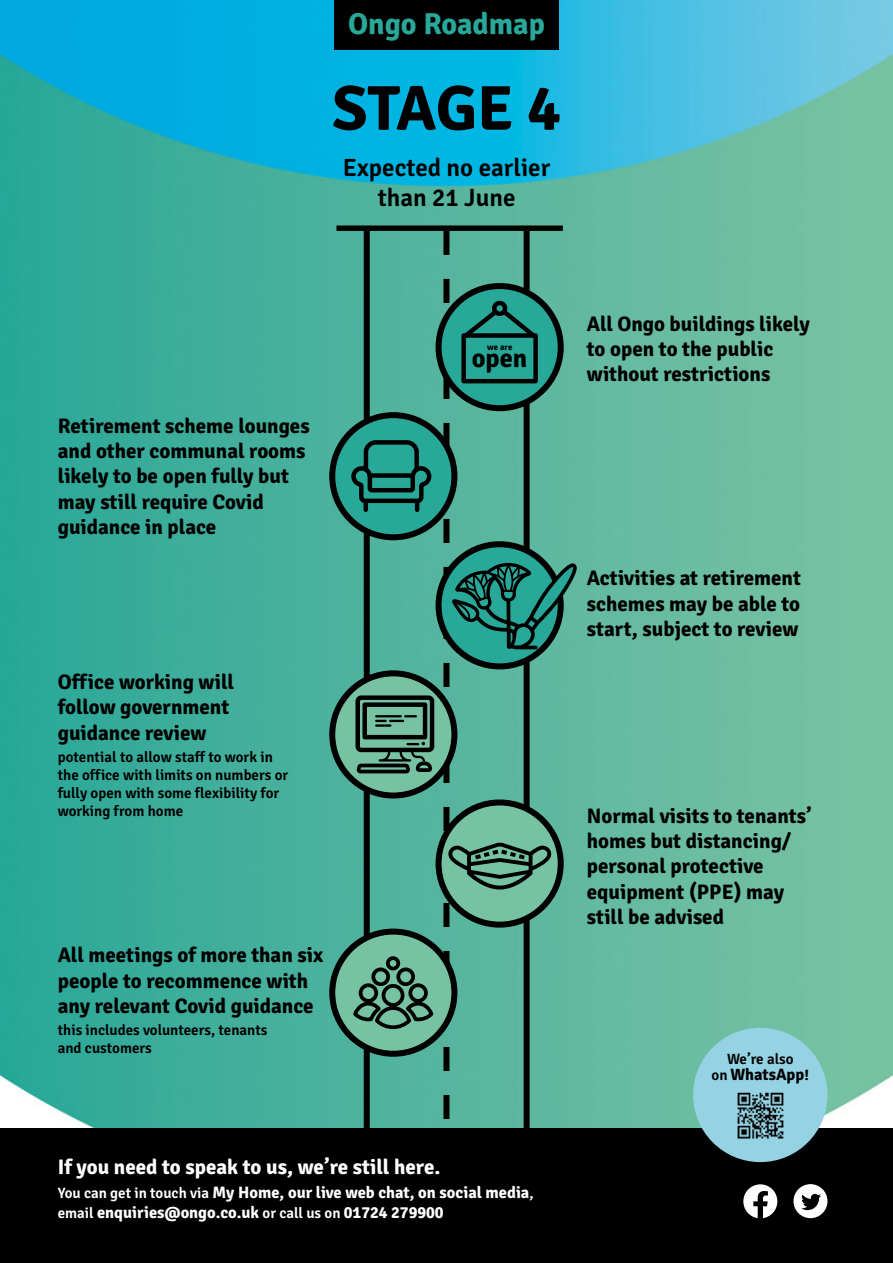
<style>
.page{position:relative;width:893px;height:1263px;background:#fff}
.page>*{position:absolute;margin:0;border:0;box-sizing:border-box;transform-origin:0 0}
.t1{font:700 63.3px "Signika";letter-spacing:-.005em;color:#000}
.t2{font:700 30.15px "Signika";color:#28a899}
.t3{font:700 26.4px "Signika";color:#000}
.t4{font:600 24.9px/30px "Signika";color:#000;text-align:center}
.t5{font:700 21px/25.2px "Signika";color:#000}
.t6{font:700 21px "Signika";color:#fff}
.t7{font:700 16.5px/19.8px "Signika";color:#fff}
.t8{font:700 16.5px "Signika";color:#000}
.t9{font:600 15px/18px "Signika";color:#000}
.t10{font:700 8.7px "Signika";color:#000}
.s1{font-weight:600;font-size:15px}
.s2{font-size:15px}
</style>
<div class="page">
<img style="left:0;top:0;width:893px;height:1128px">
<div style="left:364px;top:231px;width:6px;height:1032px;background:#000"></div>
<div style="left:336px;top:225px;width:227px;height:6px;background:#000"></div>
<div style="left:334px;top:0;width:225px;height:49px;background:#000"></div>
<svg style="left:332px;top:415px;width:122px;height:122px;background:#229083"></svg>
<div style="left:329px;top:412px;width:128px;height:128px;border:6px solid #000;border-radius:50%"></div>
<svg style="left:332px;top:673px;width:122px;height:122px;background:#64a48a"></svg>
<div style="left:329px;top:670px;width:128px;height:128px;border:6px solid #000;border-radius:50%"></div>
<svg style="left:332px;top:931px;width:122px;height:123px;background:#63a389"></svg>
<div style="left:329px;top:928px;width:128px;height:129px;border:6px solid #000;border-radius:50%"></div>
<div style="left:0;top:1128px;width:893px;height:135px;background:#000"></div>
<div style="left:693px;top:1028px;width:134px;height:134px;background:#95d3e4;border-radius:50%"></div>
<img style="left:737px;top:1092px;width:47px;height:47px">
<svg style="left:350px;top:438px;width:84px;height:76px;background:#1d7b70"></svg>
<svg style="left:443px;top:231px;width:134px;height:897px;background:#489a86"></svg>
<svg style="left:353px;top:693px;width:83px;height:80px;background:#436f5d"></svg>
<svg style="left:351px;top:954px;width:85px;height:77px;background:#558c75"></svg>
<svg style="left:743px;top:1184px;width:34px;height:34px"></svg>
<svg style="left:793px;top:1184px;width:34px;height:34px"></svg>
<h2 class="t2" style="left:348px;top:6px;width:198px">Ongo Roadmap</h2>
<h1 class="t1" style="left:332px;top:70px;width:230px">STAGE 4</h1>
<p class="t4" style="left:343px;top:153px;width:209px">Expected no earlier than 21 June</p>
<p class="t5" style="left:58px;top:414px;width:253px">Retirement scheme lounges and other communal rooms likely to be open fully but may still require Covid guidance in place</p>
<p class="t5" style="left:58px;top:670px;width:178px">Office working will follow government guidance review</p>
<p class="t9" style="left:58px;top:748px;width:232px">potential to allow staff to work in the office with limits on numbers or fully open with some flexibility for working from home</p>
<p class="t5" style="left:58px;top:943px;width:267px">All meetings of more than six people to recommence with any relevant Covid guidance</p>
<p class="t9" style="left:58px;top:1021px;width:211px">this includes volunteers, tenants and customers</p>
<p class="t10" style="left:487px;top:342px;width:27px">we are</p>
<p class="t3" style="left:472px;top:342px;width:57px">open</p>
<p class="t6" style="left:58px;top:1154px;width:384px">If you need to speak to us, we’re still here.</p>
<p class="t7" style="left:58px;top:1183px;width:477px"><span class="s1">You can get in touch via</span> My Home, our live web chat, on social media<span class="s1">, email</span> enquiries@ongo.co.uk <span class="s1">or call us on</span> 01724 279900</p>
<p class="t5" style="left:587px;top:312px;width:225px">All Ongo buildings likely to open to the public without restrictions</p>
<p class="t5" style="left:587px;top:566px;width:216px;text-align:justify">Activities at retirement schemes may be able to start, subject to review</p>
<p class="t5" style="left:587px;top:804px;width:226px">Normal visits to tenants’ homes but distancing/ personal protective equipment (PPE) may still be advised</p>
<p class="t9" style="left:727px;top:1050px;width:68px">We’re also</p>
<p class="t8" style="left:712px;top:1065px;width:99px"><span class="s1">on</span> WhatsApp<span class="s2">!</span></p>
</div>
